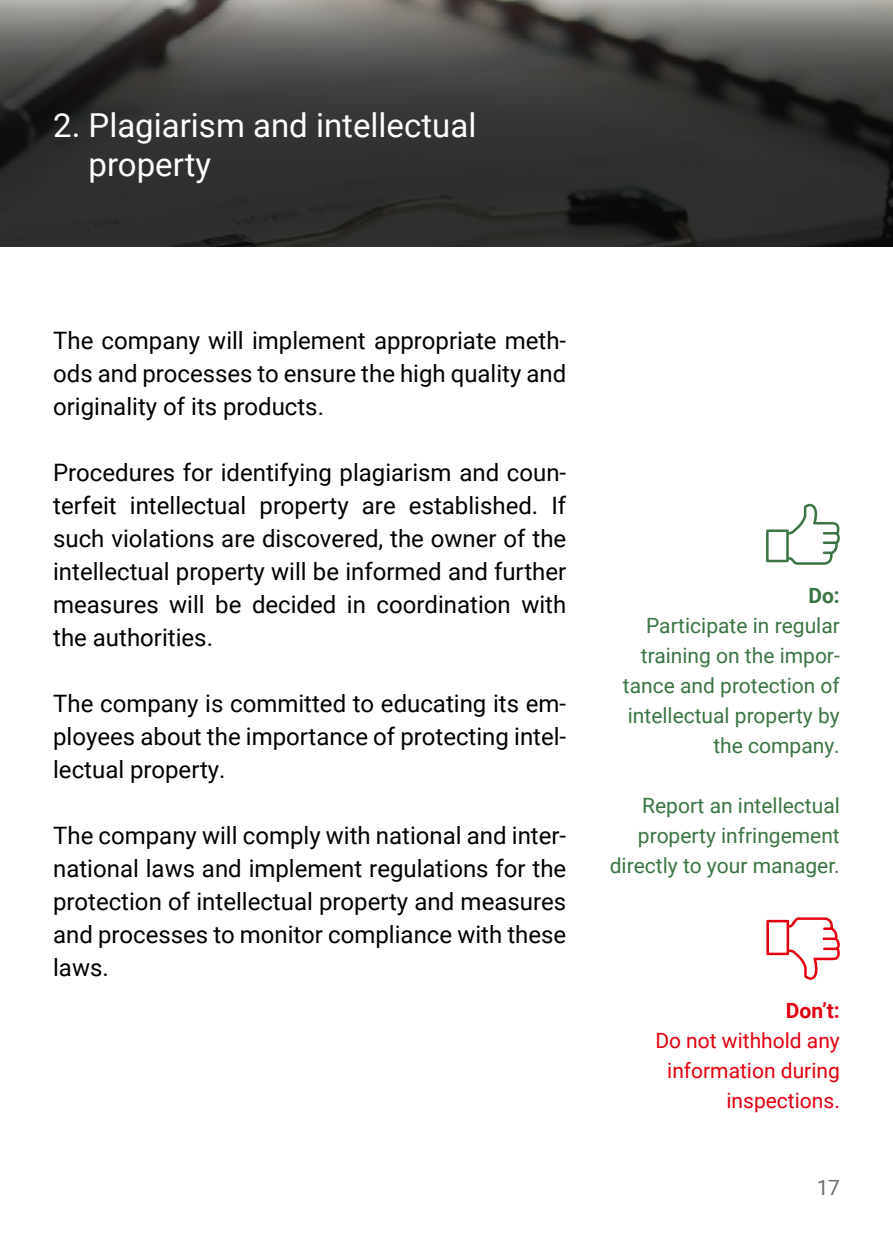
<style>
.page{position:relative;width:893px;height:1259px;background:#fff}
.page>*{position:absolute;margin:0;border:0;box-sizing:border-box;transform-origin:0 0}
.t1{font:33px/39.6px "Roboto";color:#fff}
.t2{font:24px/33px "Roboto";color:#000;text-align:justify}
.t3{font:21px/30px "Roboto";color:#3a7543;text-align:right}
.t4{font:21px/30px "Roboto";color:#e3000f;text-align:right}
.t5{font:700 21px "Roboto";color:#e3000f}
.t6{font:700 21px "Roboto";color:#3a7543}
.t7{font:21px "Roboto";color:#6f6f6e}
</style>
<div class="page">
<svg style="left:0;top:0;width:893px;height:247px;background:#3d3d3b"></svg>
<svg style="left:766px;top:503px;width:74px;height:62px"></svg>
<svg style="left:766px;top:917px;width:74px;height:62px"></svg>
<h1 class="t1" style="left:89px;top:104px;width:389px;text-indent:-35px">2. Plagiarism and intellectual property</h1>
<p class="t2" style="left:53px;top:323px;width:515px">The company will implement appropriate meth&shy;ods and processes to ensure the high quality and originality of its products.</p>
<p class="t2" style="left:53px;top:455px;width:515px">Procedures for identifying plagiarism and coun&shy;terfeit intellectual property are established. If such violations are discovered, the owner of the intellectual property will be informed and further measures will be decided in coordination with the authorities.</p>
<p class="t2" style="left:53px;top:686px;width:515px">The company is committed to educating its em&shy;ployees about the importance of protecting intel&shy;lectual property.</p>
<p class="t2" style="left:53px;top:818px;width:515px">The company will comply with national and inter&shy;national laws and implement regulations for the protection of intellectual property and measures and processes to monitor compliance with these laws.</p>
<p class="t6" style="left:808px;top:581px;width:33px">Do:</p>
<p class="t3" style="left:623px;top:610px;width:218px">Participate in regular training on the impor&shy;tance and protection of intellectual property by the company.</p>
<p class="t3" style="left:610px;top:790px;width:232px">Report an intellectual property infringement directly to your manager.</p>
<p class="t5" style="left:786px;top:996px;width:55px">Don’t:</p>
<p class="t4" style="left:655px;top:1025px;width:186px">Do not withhold any information during inspections.</p>
<p class="t7" style="left:817px;top:1173px;width:24px">17</p>
</div>
